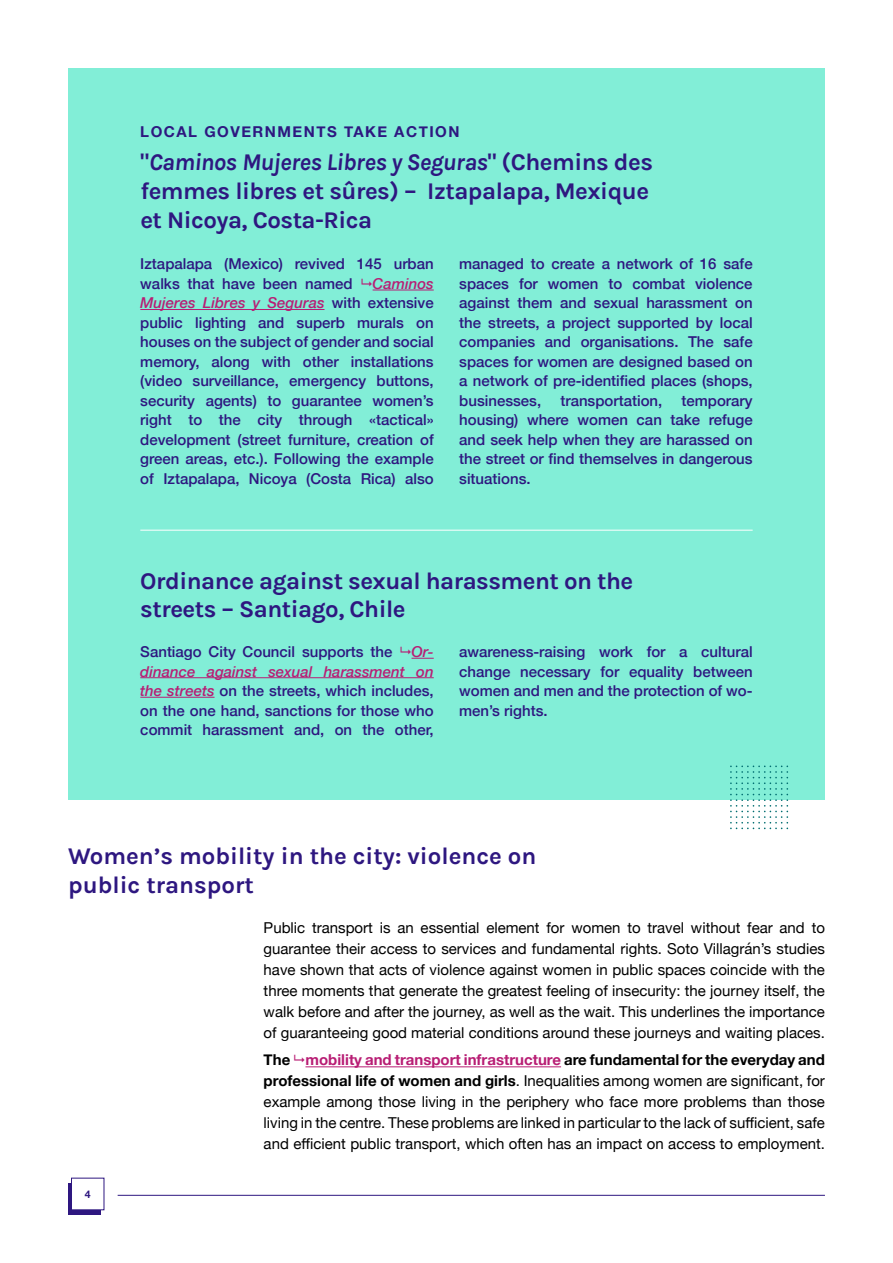
<style>
.page{position:relative;width:893px;height:1263px;background:#fff}
.page>*{position:absolute;margin:0;border:0;box-sizing:border-box;transform-origin:0 0}
.t1{font:24px/28.8px "Karla";letter-spacing:-.02em;color:#2e1780}
.t2{font:24px/28.8px "Karla";color:#2e1780}
.t3{font:500 15px/19.5px "Helvetica Neue";color:#2e1780;text-align:justify}
.t4{font:15px/21px "Helvetica Neue";color:#000;text-align:justify}
.t5{font:700 15px "Helvetica Neue";letter-spacing:.1em;color:#2e1780}
.t6{font:700 10.5px "Helvetica Neue";color:#2e1780}
.s1{font-style:italic}
.s2{font-style:italic;color:#b81d74}
.s3{font-weight:700}
.s4{font-weight:700;color:#b81d74}
</style>
<div class="page">
<div style="left:68px;top:1183px;width:33px;height:31px;background:#2e1780"></div>
<div style="left:71px;top:1178px;width:33px;height:32px;background:#fff"></div>
<hr style="left:118px;top:1195px;width:707px;height:1px;background:#2e1780">
<div style="left:69px;top:68px;width:756px;height:732px;background:#82eed7"></div>
<hr style="left:373px;top:290px;width:61px;height:1px;background:#b81d74">
<hr style="left:140px;top:309px;width:185px;height:1px;background:#b81d74">
<svg style="left:730px;top:766px;width:58px;height:63px"></svg>
<hr style="left:140px;top:677px;width:294px;height:1px;background:#b81d74">
<hr style="left:140px;top:697px;width:75px;height:1px;background:#b81d74">
<hr style="left:140px;top:530px;width:613px;height:1px;background:#fff">
<hr style="left:305px;top:1066px;width:256px;height:1px;background:#b81d74">
<svg style="left:411px;top:657px;width:23px;height:2px"></svg>
<p class="t5" style="left:140px;top:120px;width:321px">LOCAL GOVERNMENTS TAKE ACTION</p>
<h1 class="t1" style="left:140px;top:147px;width:514px">"<span class="s1">Caminos Mujeres Libres y Seguras</span>" (Chemins des femmes libres et sûres) – Iztapalapa, Mexique et Nicoya, Costa-Rica</h1>
<p class="t3" style="left:140px;top:253px;width:295px">Iztapalapa (Mexico) revived 145 urban walks that have been named</p>
<p class="t3" style="left:459px;top:253px;width:295px">managed to create a network of 16 safe spaces for women to combat violence against them and sexual harassment on the streets, a project supported by local companies and organisations. The safe spaces for women are designed based on a network of pre-identified places (shops, businesses,</p>
<p class="t3" style="left:140px;top:273px;width:295px;text-indent:232px"><span class="s2">Caminos Mujeres Libres y Seguras</span> with extensive public lighting and superb murals on houses on the subject of gender and social memory, along with other installations (video surveillance, emergency buttons, security agents) to guarantee women’s right to the city through «tactical» development (street furniture, creation of green areas, etc.). Following the example of Iztapalapa, Nicoya (Costa Rica) also</p>
<p class="t3" style="left:560px;top:390px;width:103px">transportation,</p>
<p class="t3" style="left:459px;top:390px;width:295px;text-indent:222px">temporary housing) where women can take refuge and seek help when they are harassed on the street or find themselves in dangerous situations.</p>
<h1 class="t1" style="left:140px;top:565px;width:494px">Ordinance against sexual harassment on the streets – Santiago, Chile</h1>
<p class="t3" style="left:140px;top:641px;width:254px">Santiago City Council supports the</p>
<p class="t3" style="left:140px;top:641px;width:295px;text-indent:271px"><span class="s2">Or&shy;dinance against sexual harassment on the streets</span> on the streets, which includes, on the one hand, sanctions for those who commit harassment and, on the other,</p>
<p class="t3" style="left:459px;top:641px;width:295px">awareness-raising work for a cultural change necessary for equality between women and men and the protection of wo&shy;men’s rights.</p>
<h1 class="t2" style="left:68px;top:841px;width:470px">Women’s mobility in the city: violence on public transport</h1>
<p class="t4" style="left:264px;top:918px;width:563px">Public transport is an essential element for women to travel without fear and to guarantee their access to services and fundamental rights. Soto Villagrán’s studies have shown that acts of violence against women in public spaces coincide with the three moments that generate the greatest feeling of insecurity: the journey itself, the walk before and after the journey, as well as the wait. This underlines the importance of guaranteeing good material conditions around these journeys and waiting places.</p>
<p class="t4" style="left:264px;top:1050px;width:563px"><span class="s3">The</span> <span class="s4">mobility and transport infrastructure</span> <span class="s3">are fundamental for the everyday and professional life of women and girls</span>. Inequalities among women are significant, for example among those living in the periphery who face more problems than those living in the centre. These problems are linked in particular to the lack of sufficient, safe and efficient public transport, which often has an impact on access to employment.</p>
<p class="t6" style="left:85px;top:1186px;width:7px">4</p>
</div>
